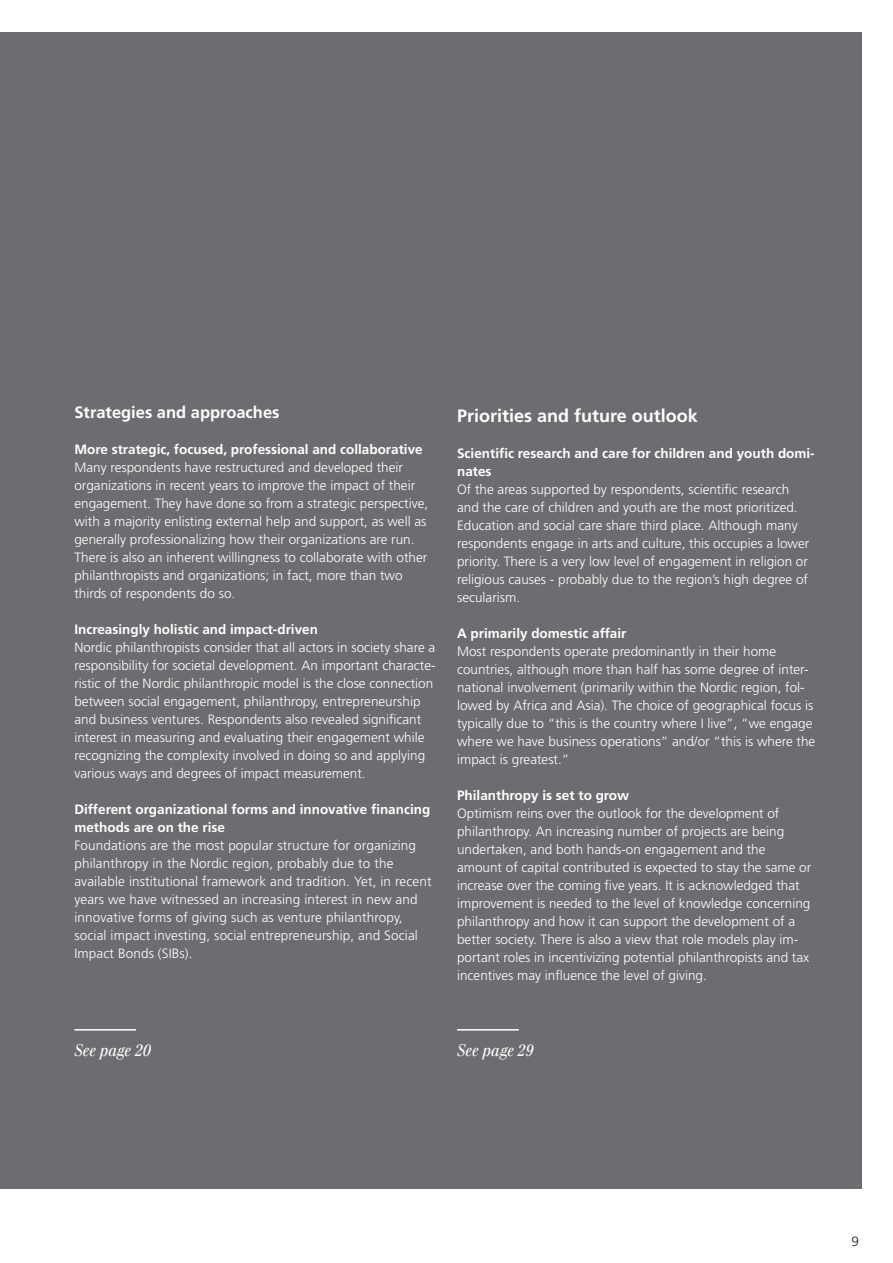
<style>
.page{position:relative;width:893px;height:1263px;background:#fff}
.page>*{position:absolute;margin:0;border:0;box-sizing:border-box;transform-origin:0 0}
.t1{font:700 18px "Frutiger";color:#fff}
.t2{font:700 16.5px "Frutiger";color:#fff}
.t3{font:italic 16.5px "UBS Headline";color:#fff}
.t4{font:300 13.5px/18px "Frutiger";color:#fff}
.t5{font:700 13.5px/18px "Frutiger";color:#fff}
.t6{font:300 13.5px "Frutiger";color:#231f20}
</style>
<div class="page">
<div style="left:0;top:32px;width:861px;height:1156px;background:#6c6d70"></div>
<hr style="left:74px;top:1029px;width:62px;height:1px;background:#fff">
<hr style="left:457px;top:1029px;width:62px;height:1px;background:#fff">
<p class="t2" style="left:74px;top:403px;width:207px">Strategies and approaches</p>
<p class="t5" style="left:74px;top:441px;width:350px">More strategic, focused, professional and collaborative</p>
<p class="t4" style="left:74px;top:459px;width:355px">Many respondents have restructured and developed their organizations in recent years to improve the impact of their engagement. They have done so from a strategic perspective, with a majority enlisting external help and support, as well as generally professionalizing how their organizations are run.<br>There is also an inherent willingness to collaborate with other philanthropists and organizations; in fact, more than two thirds of respondents do so.</p>
<p class="t5" style="left:74px;top:621px;width:245px">Increasingly holistic and impact-driven</p>
<p class="t4" style="left:74px;top:639px;width:363px">Nordic philanthropists consider that all actors in society share a responsibility for societal development. An important characte&shy;ristic of the Nordic philanthropic model is the close connection between social engagement, philanthropy, entrepreneurship and business ventures. Respondents also revealed significant interest in measuring and evaluating their engagement while recognizing the complexity involved in doing so and applying various ways and degrees of impact measurement.</p>
<p class="t5" style="left:74px;top:801px;width:357px">Different organizational forms and innovative financing methods are on the rise</p>
<p class="t4" style="left:74px;top:837px;width:359px">Foundations are the most popular structure for organizing philanthropy in the Nordic region, probably due to the available institutional framework and tradition. Yet, in recent years we have witnessed an increasing interest in new and innovative forms of giving such as venture philanthropy, social impact investing, social entrepreneurship, and Social Impact Bonds (SIBs).</p>
<h1 class="t1" style="left:457px;top:405px;width:242px">Priorities and future outlook</h1>
<p class="t5" style="left:457px;top:444px;width:359px">Scientific research and care for children and youth domi&shy;nates</p>
<p class="t4" style="left:457px;top:480px;width:354px">Of the areas supported by respondents, scientific research and the care of children and youth are the most prioritized.<br>Education and social care share third place. Although many respondents engage in arts and culture, this occupies a lower priority. There is a very low level of engagement in religion or religious causes - probably due to the region’s high degree of secularism.</p>
<p class="t5" style="left:457px;top:624px;width:171px">A primarily domestic affair</p>
<p class="t4" style="left:457px;top:642px;width:360px">Most respondents operate predominantly in their home countries, although more than half has some degree of inter&shy;national involvement (primarily within the Nordic region, fol&shy;lowed by Africa and Asia). The choice of geographical focus is typically due to “this is the country where I live”, “we engage where we have business operations” and/or “this is where the impact is greatest.”</p>
<p class="t5" style="left:457px;top:786px;width:174px">Philanthropy is set to grow</p>
<p class="t4" style="left:457px;top:804px;width:356px">Optimism reins over the outlook for the development of philanthropy. An increasing number of projects are being undertaken, and both hands-on engagement and the amount of capital contributed is expected to stay the same or increase over the coming five years. It is acknowledged that improvement is needed to the level of knowledge concerning philanthropy and how it can support the development of a better society. There is also a view that role models play im&shy;portant roles in incentivizing potential philanthropists and tax incentives may influence the level of giving.</p>
<p class="t3" style="left:74px;top:1040px;width:79px">See page 20</p>
<p class="t3" style="left:457px;top:1040px;width:78px">See page 29</p>
<p class="t6" style="left:851px;top:1233px;width:9px">9</p>
</div>
